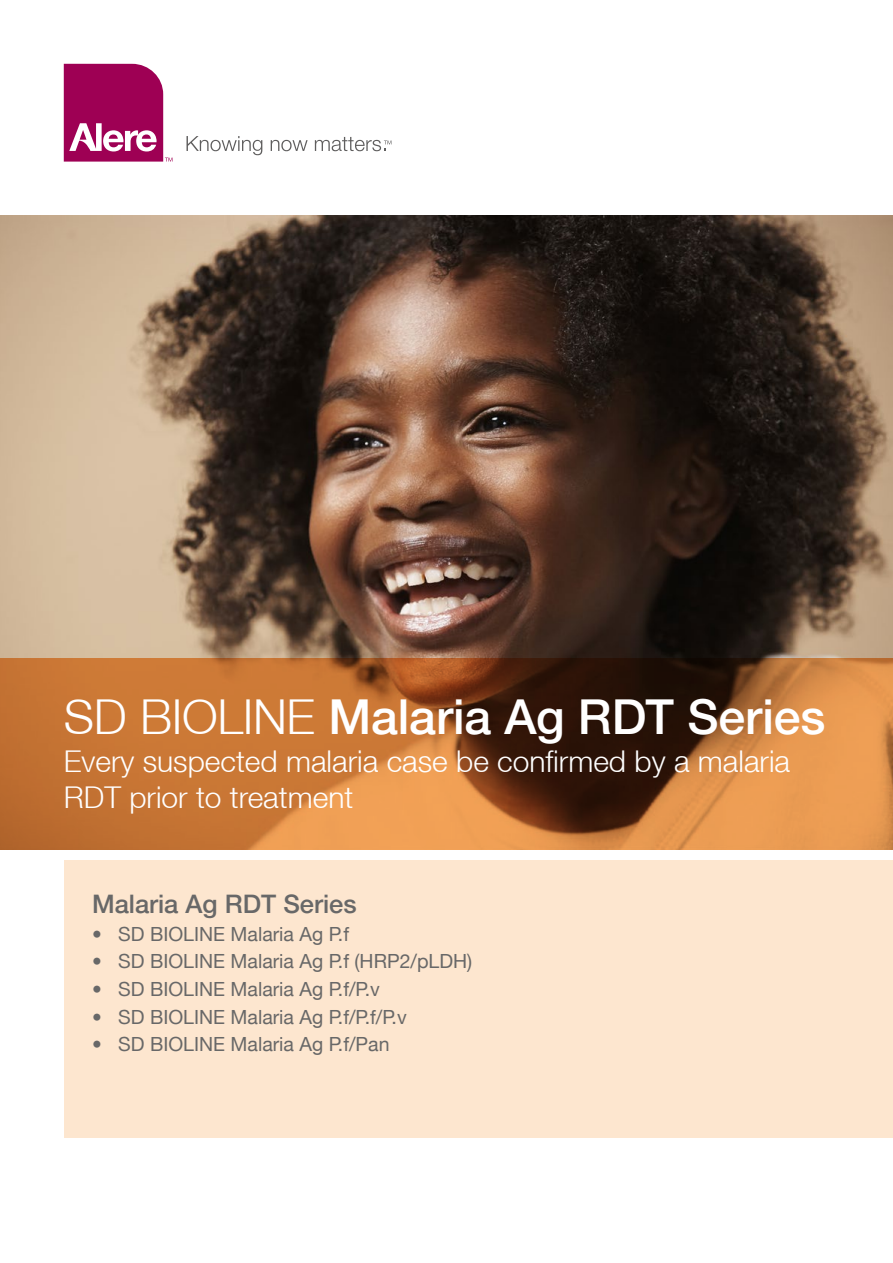
<style>
.page{position:relative;width:893px;height:1263px;background:#fff}
.page>*{position:absolute;margin:0;border:0;box-sizing:border-box;transform-origin:0 0}
.t1{font:500 48.15px "Helvetica Neue LT";color:#fff}
.t2{font:300 30px/36px "Helvetica Neue LT";color:#fff}
.t3{font:500 25.5px "Helvetica Neue LT";color:#686868}
.t4{font:19.5px "Helvetica Neue LT";color:#686868}
.s1{font-weight:300}
</style>
<div class="page">
<div style="left:64px;top:860px;width:829px;height:277px;background:#fde6cf"></div>
<svg style="left:187px;top:136px;width:75px;height:19px"></svg>
<svg style="left:271px;top:140px;width:37px;height:11px"></svg>
<svg style="left:315px;top:137px;width:76px;height:14px"></svg>
<svg style="left:64px;top:64px;width:108px;height:98px"></svg>
<img style="left:0;top:216px;width:893px;height:442px">
<svg style="left:0;top:658px;width:893px;height:191px;background:#ae6932"></svg>
<h1 class="t1" style="left:64px;top:688px;width:763px"><span class="s1">SD BIOLINE</span> Malaria Ag RDT Series</h1>
<h2 class="t2" style="left:64px;top:742px;width:728px">Every suspected malaria case be confirmed by a malaria<br>RDT prior to treatment</h2>
<h3 class="t3" style="left:92px;top:889px;width:266px">Malaria Ag RDT Series</h3>
<p class="t4" style="left:92px;top:922px;width:259px">• SD BIOLINE Malaria Ag P.f</p>
<p class="t4" style="left:92px;top:950px;width:382px">• SD BIOLINE Malaria Ag P.f (HRP2/pLDH)</p>
<p class="t4" style="left:92px;top:977px;width:289px">• SD BIOLINE Malaria Ag P.f/P.v</p>
<p class="t4" style="left:92px;top:1005px;width:316px">• SD BIOLINE Malaria Ag P.f/P.f/P.v</p>
<p class="t4" style="left:92px;top:1033px;width:299px">• SD BIOLINE Malaria Ag P.f/Pan</p>
</div>
